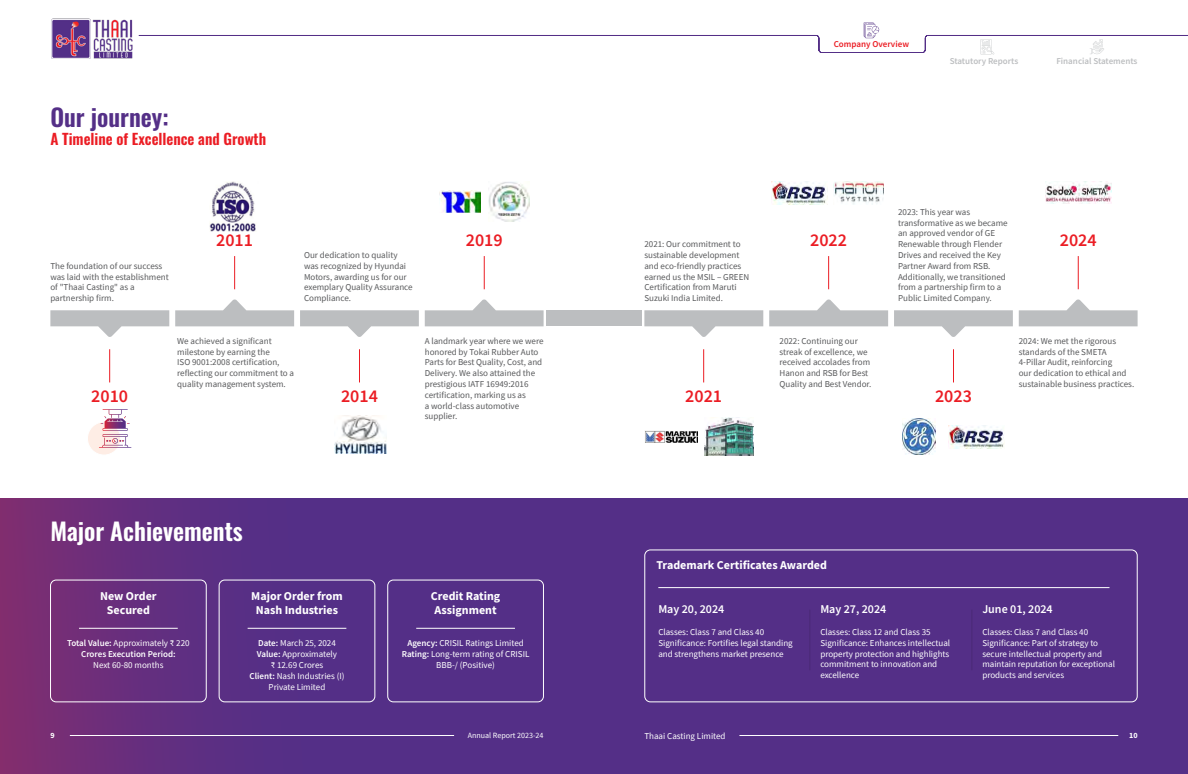
<style>
.page{position:relative;width:1188px;height:774px;background:#fff}
.page>*{position:absolute;margin:0;border:0;box-sizing:border-box;transform-origin:0 0}
.t1{font:600 24px "Oswald";color:#fff}
.t2{font:600 24px "Oswald";color:#542f87}
.t3{font:600 18px "Source Sans Pro";color:#eb1d24}
.t4{font:600 15px "Oswald";color:#eb1d24}
.t5{font:700 12px/14.4px "Source Sans Pro";color:#fff;text-align:center}
.t6{font:600 12px "Source Sans Pro";color:#fff}
.t7{font:9px/10.8px "Source Sans Pro";color:#58595b}
.t8{font:9px/10.8px "Source Sans Pro";color:#fff}
.t9{font:600 9px/10.8px "Source Sans Pro";color:#fff;text-align:center}
.t10{font:600 9px "Source Sans Pro";color:#bcbec0}
.t11{font:600 9px "Source Sans Pro";color:#eb1d24}
.t12{font:8px "Source Sans Pro";color:#fff}
.t13{font:700 8px "Source Sans Pro";color:#fff}
.s1{font-weight:400}
.s2{font-weight:600}
</style>
<div class="page">
<svg style="left:0;top:499px;width:1188px;height:275px;background:#592f84"></svg>
<img style="left:51px;top:18px;width:82px;height:41px">
<svg style="left:139px;top:22px;width:1049px;height:33px"></svg>
<svg style="left:70px;top:735px;width:384px;height:1px"></svg>
<svg style="left:740px;top:735px;width:378px;height:1px"></svg>
<img style="left:209px;top:182px;width:47px;height:50px">
<img style="left:334px;top:416px;width:52px;height:38px">
<img style="left:489px;top:182px;width:40px;height:39px">
<img style="left:439px;top:190px;width:41px;height:23px">
<img style="left:645px;top:431px;width:53px;height:11px">
<img style="left:705px;top:417px;width:49px;height:39px">
<img style="left:834px;top:182px;width:50px;height:23px">
<img style="left:771px;top:182px;width:57px;height:22px">
<img style="left:949px;top:426px;width:56px;height:22px">
<img style="left:902px;top:418px;width:34px;height:36px">
<img style="left:1045px;top:182px;width:67px;height:22px">
<div style="left:87px;top:422px;width:34px;height:33px;background:#feede5;border-radius:50%"></div>
<div style="left:87px;top:421px;width:34px;height:35px;border:1px solid #fff;border-radius:50%"></div>
<svg style="left:99px;top:409px;width:32px;height:39px"></svg>
<svg style="left:50px;top:310px;width:119px;height:27px"></svg>
<hr style="left:109px;top:349px;width:1px;height:33px;background:#eb1d24">
<svg style="left:175px;top:299px;width:119px;height:27px"></svg>
<hr style="left:234px;top:256px;width:1px;height:33px;background:#eb1d24">
<svg style="left:300px;top:310px;width:119px;height:27px"></svg>
<hr style="left:359px;top:349px;width:1px;height:33px;background:#eb1d24">
<svg style="left:425px;top:299px;width:119px;height:27px"></svg>
<hr style="left:484px;top:256px;width:1px;height:33px;background:#eb1d24">
<svg style="left:644px;top:310px;width:119px;height:27px"></svg>
<hr style="left:703px;top:349px;width:1px;height:33px;background:#eb1d24">
<svg style="left:769px;top:299px;width:119px;height:27px"></svg>
<hr style="left:828px;top:256px;width:1px;height:33px;background:#eb1d24">
<svg style="left:894px;top:310px;width:119px;height:27px"></svg>
<hr style="left:953px;top:349px;width:1px;height:33px;background:#eb1d24">
<svg style="left:1019px;top:299px;width:119px;height:27px"></svg>
<hr style="left:1078px;top:256px;width:1px;height:33px;background:#eb1d24">
<div style="left:546px;top:310px;width:96px;height:16px;background:#bcbec0"></div>
<div style="left:50px;top:580px;width:157px;height:122px;border:1px solid #fff;border-radius:6px"></div>
<div style="left:219px;top:580px;width:156px;height:122px;border:1px solid #fff;border-radius:6px"></div>
<div style="left:387px;top:580px;width:157px;height:122px;border:1px solid #fff;border-radius:6px"></div>
<div style="left:644px;top:550px;width:494px;height:152px;border:1px solid #fff;border-radius:6px"></div>
<hr style="left:79px;top:628px;width:99px;height:1px;background:#fff">
<hr style="left:248px;top:628px;width:98px;height:1px;background:#fff">
<hr style="left:416px;top:628px;width:99px;height:1px;background:#fff">
<hr style="left:658px;top:587px;width:451px;height:1px;background:#fff">
<hr style="left:809px;top:610px;width:1px;height:60px;background:#000">
<hr style="left:971px;top:610px;width:1px;height:60px;background:#000">
<h1 class="t2" style="left:50px;top:105px;width:120px">Our journey:</h1>
<h3 class="t4" style="left:50px;top:131px;width:217px">A Timeline of Excellence and Growth</h3>
<p class="t11" style="left:834px;top:38px;width:77px">Company Overview</p>
<p class="t10" style="left:950px;top:55px;width:70px">Statutory Reports</p>
<p class="t10" style="left:1056px;top:55px;width:83px">Financial Statements</p>
<p class="t7" style="left:50px;top:260px;width:120px">The foundation of our success was laid with the establishment of "Thaai Casting" as a partnership firm.</p>
<p class="t7" style="left:898px;top:206px;width:111px">2023: This year was transformative as we became an approved vendor of GE<br>Renewable through Flender<br>Drives and received the Key<br>Partner Award from RSB.<br>Additionally, we transitioned from a partnership firm to a<br>Public Limited Company.</p>
<h2 class="t3" style="left:216px;top:228px;width:38px">2011</h2>
<h2 class="t3" style="left:466px;top:228px;width:38px">2019</h2>
<h2 class="t3" style="left:810px;top:228px;width:38px">2022</h2>
<h2 class="t3" style="left:1060px;top:228px;width:38px">2024</h2>
<p class="t7" style="left:644px;top:239px;width:106px">2021: Our commitment to sustainable development and eco-friendly practices earned us the MSIL – GREEN<br>Certification from Maruti<br>Suzuki India Limited.</p>
<p class="t7" style="left:304px;top:250px;width:110px">Our dedication to quality was recognized by Hyundai<br>Motors, awarding us for our exemplary Quality Assurance<br>Compliance.</p>
<p class="t7" style="left:177px;top:335px;width:118px">We achieved a significant milestone by earning the<br>ISO 9001:2008 certification, reflecting our commitment to a quality management system.</p>
<p class="t7" style="left:780px;top:335px;width:93px">2022: Continuing our streak of excellence, we received accolades from<br>Hanon and RSB for Best<br>Quality and Best Vendor.</p>
<p class="t7" style="left:425px;top:335px;width:120px">A landmark year where we were honored by Tokai Rubber Auto<br>Parts for Best Quality, Cost, and<br>Delivery. We also attained the prestigious IATF 16949:2016 certification, marking us as<br>a world-class automotive supplier.</p>
<p class="t7" style="left:1019px;top:335px;width:117px">2024: We met the rigorous standards of the SMETA<br>4-Pillar Audit, reinforcing<br>our dedication to ethical and sustainable business practices.</p>
<h2 class="t3" style="left:91px;top:384px;width:38px">2010</h2>
<h2 class="t3" style="left:685px;top:384px;width:38px">2021</h2>
<h2 class="t3" style="left:341px;top:384px;width:38px">2014</h2>
<h2 class="t3" style="left:935px;top:384px;width:38px">2023</h2>
<h1 class="t1" style="left:50px;top:519px;width:194px">Major Achievements</h1>
<h3 class="t5" style="left:100px;top:588px;width:58px">New Order<br>Secured</h3>
<p class="t9" style="left:67px;top:638px;width:124px">Total Value: <span class="s1">Approximately ₹ 220<br></span>Crores Execution Period:</p>
<p class="t8" style="left:93px;top:660px;width:72px">Next 60-80 months</p>
<h3 class="t5" style="left:251px;top:588px;width:93px">Major Order from<br>Nash Industries</h3>
<p class="t8" style="left:249px;top:638px;width:97px;text-align:center"><span class="s2">Date:</span> March 25, 2024<br><span class="s2">Value:</span> Approximately<br>₹ 12.69 Crores<br><span class="s2">Client:</span> Nash Industries (I)<br>Private Limited</p>
<h3 class="t5" style="left:431px;top:588px;width:71px">Credit Rating<br>Assignment</h3>
<p class="t8" style="left:402px;top:638px;width:129px;text-align:center"><span class="s2">Agency:</span> CRISIL Ratings Limited<br><span class="s2">Rating:</span> Long-term rating of CRISIL<br>BBB-/ (Positive)</p>
<h3 class="t5" style="left:656px;top:558px;width:172px">Trademark Certificates Awarded</h3>
<h3 class="t6" style="left:658px;top:602px;width:68px">May 20, 2024</h3>
<p class="t8" style="left:658px;top:627px;width:136px">Classes: Class 7 and Class 40<br>Significance: Fortifies legal standing and strengthens market presence</p>
<h3 class="t6" style="left:820px;top:602px;width:68px">May 27, 2024</h3>
<p class="t8" style="left:820px;top:627px;width:131px">Classes: Class 12 and Class 35<br>Significance: Enhances intellectual property protection and highlights commitment to innovation and excellence</p>
<h3 class="t6" style="left:982px;top:602px;width:72px">June 01, 2024</h3>
<p class="t8" style="left:982px;top:627px;width:134px">Classes: Class 7 and Class 40<br>Significance: Part of strategy to secure intellectual property and maintain reputation for exceptional products and services</p>
<p class="t13" style="left:50px;top:730px;width:6px">9</p>
<p class="t12" style="left:468px;top:730px;width:77px">Annual Report 2023-24</p>
<p class="t8" style="left:644px;top:730px;width:83px">Thaai Casting Limited</p>
<p class="t13" style="left:1129px;top:730px;width:10px">10</p>
</div>
